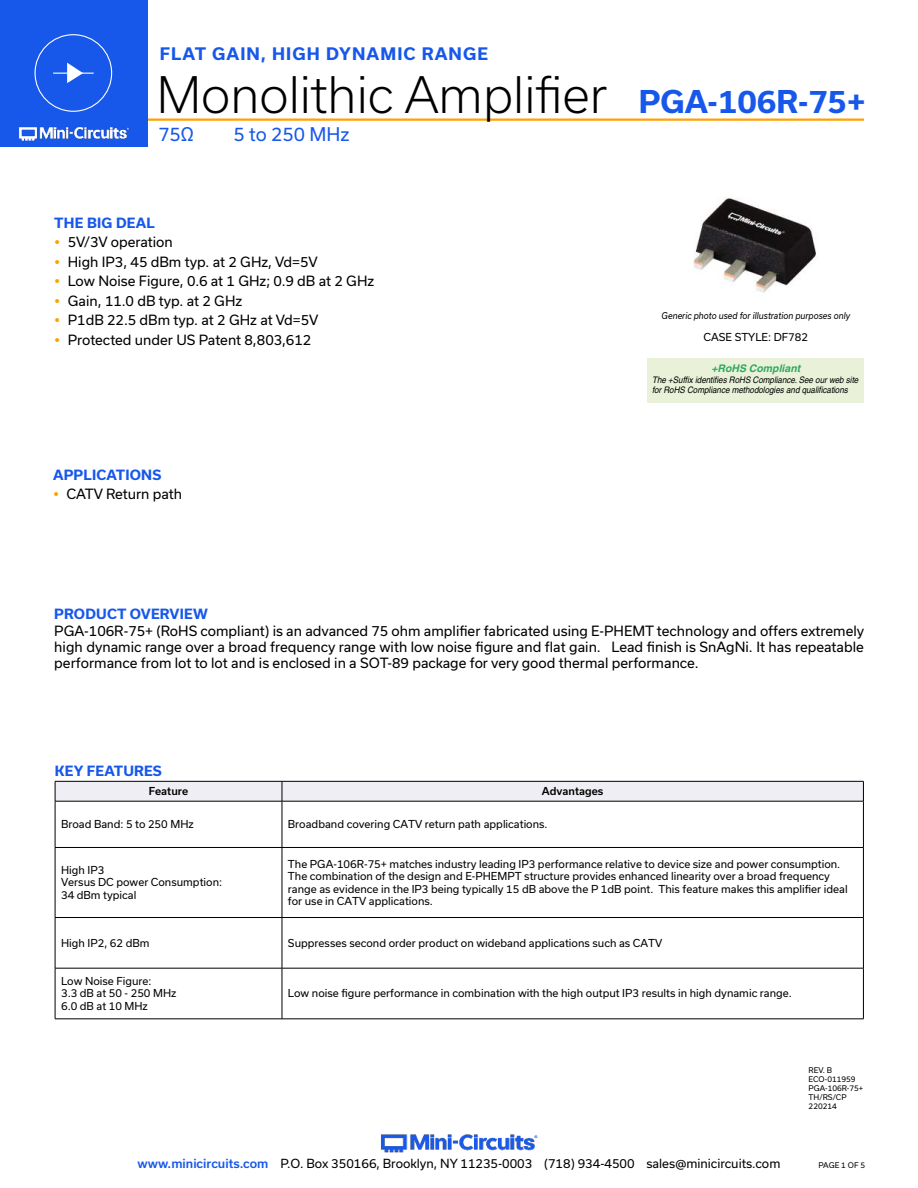
<style>
.page{position:relative;width:918px;height:1188px;background:#fff}
.page>*{position:absolute;margin:0;border:0;box-sizing:border-box;transform-origin:0 0}
.t1{font:300 48px "Usual";color:#000}
.t2{font:700 30px "Usual";color:#1758ea}
.t3{font:18px "Usual";color:#1758ea}
.t4{font:700 16.5px "Usual";letter-spacing:.065em;color:#1758ea}
.t5{font:13.5px/19.5px "Usual";color:#000;text-align:justify}
.t6{font:700 13.5px "Usual";letter-spacing:.015em;color:#1758ea}
.t7{font:12px "Usual";color:#000}
.t8{font:10.5px/12.6px "Usual";color:#000}
.t9{font:500 10.5px "Usual";color:#000}
.t10{font:italic 700 10.5px "Helvetica";color:rgb(0 147 68/.8)}
.t11{font:italic 9px/10.8px "Helvetica";color:#000;scale:.9 1}
.t12{font:italic 9px "Usual";color:#000;scale:.9 1}
.t13{font:7.5px/9px "Usual";color:#000}
.s1{font-weight:500;color:#1758ea}
</style>
<div class="page">
<hr style="left:129px;top:118px;width:735px;height:3px;background:#ffa200">
<div style="left:0;top:0;width:147px;height:147px;background:#1758ea"></div>
<hr style="left:917px;top:0;width:1px;height:147px;background:#1758ea">
<img style="left:19px;top:126px;width:110px;height:15px">
<div style="left:35px;top:34px;width:77px;height:78px;border:1px solid #fff;border-radius:50%"></div>
<hr style="left:53px;top:73px;width:41px;height:1px;background:#fff">
<svg style="left:67px;top:63px;width:16px;height:20px"></svg>
<img style="left:381px;top:1134px;width:157px;height:19px">
<svg style="left:55px;top:781px;width:809px;height:20px;background:#dfdfe5"></svg>
<hr style="left:55px;top:801px;width:227px;height:1px;background:#000">
<hr style="left:55px;top:801px;width:1px;height:46px;background:#000">
<hr style="left:282px;top:801px;width:582px;height:1px;background:#000">
<hr style="left:282px;top:801px;width:1px;height:46px;background:#000">
<hr style="left:863px;top:801px;width:1px;height:46px;background:#000">
<hr style="left:55px;top:847px;width:227px;height:1px;background:#000">
<hr style="left:55px;top:848px;width:1px;height:69px;background:#000">
<hr style="left:282px;top:847px;width:582px;height:1px;background:#000">
<hr style="left:282px;top:848px;width:1px;height:69px;background:#000">
<hr style="left:863px;top:848px;width:1px;height:69px;background:#000">
<hr style="left:55px;top:917px;width:227px;height:1px;background:#000">
<hr style="left:55px;top:918px;width:1px;height:50px;background:#000">
<hr style="left:282px;top:917px;width:582px;height:1px;background:#000">
<hr style="left:282px;top:918px;width:1px;height:50px;background:#000">
<hr style="left:863px;top:918px;width:1px;height:50px;background:#000">
<hr style="left:55px;top:968px;width:227px;height:1px;background:#000">
<hr style="left:55px;top:968px;width:1px;height:51px;background:#000">
<hr style="left:282px;top:968px;width:582px;height:1px;background:#000">
<hr style="left:282px;top:968px;width:1px;height:51px;background:#000">
<hr style="left:863px;top:968px;width:1px;height:51px;background:#000">
<hr style="left:55px;top:1019px;width:227px;height:1px;background:#000">
<hr style="left:282px;top:1019px;width:582px;height:1px;background:#000">
<div style="left:648px;top:358px;width:216px;height:45px;background:#e9f2d8"></div>
<img style="left:693px;top:198px;width:124px;height:95px">
<h3 class="t4" style="left:160px;top:48px;width:330px">FLAT GAIN, HIGH DYNAMIC RANGE</h3>
<h1 class="t1" style="left:157px;top:76px;width:452px">Monolithic Amplifier</h1>
<h3 class="t3" style="left:158px;top:126px;width:37px">75Ω</h3>
<h3 class="t3" style="left:234px;top:126px;width:118px">5 to 250 MHz</h3>
<p class="t6" style="left:54px;top:216px;width:102px">THE BIG DEAL</p>
<p class="t5" style="left:68px;top:234px;width:308px;text-align:left">5V/3V operation<br>High IP3, 45 dBm typ. at 2 GHz, Vd=5V<br>Low Noise Figure, 0.6 at 1 GHz; 0.9 dB at 2 GHz<br>Gain, 11.0 dB typ. at 2 GHz<br>P1dB 22.5 dBm typ. at 2 GHz at Vd=5V<br>Protected under US Patent 8,803,612</p>
<p class="t6" style="left:53px;top:468px;width:110px">APPLICATIONS</p>
<p class="t5" style="left:67px;top:485px;width:117px">CATV Return path</p>
<h2 class="t2" style="left:639px;top:85px;width:228px">PGA-106R-75+</h2>
<p class="t12" style="left:662px;top:312px;width:211px">Generic photo used for illustration purposes only</p>
<p class="t8" style="left:704px;top:331px;width:106px">CASE STYLE: DF782</p>
<p class="t10" style="left:711px;top:364px;width:93px">+RoHS Compliant</p>
<p class="t11" style="left:652px;top:375px;width:232px">The +Suffix identifies RoHS Compliance.See our web site for RoHS Compliance methodologies and qualifications</p>
<p class="t6" style="left:54px;top:608px;width:155px">PRODUCT OVERVIEW</p>
<p class="t5" style="left:54px;top:623px;width:812px;line-height:16.2px">PGA-106R-75+ (RoHS compliant) is an advanced 75 ohm amplifier fabricated using E-PHEMT technology and offers extremely high dynamic range over a broad frequency range with low noise figure and flat gain. Lead finish is SnAgNi. It has repeatable performance from lot to lot and is enclosed in a SOT-89 package for very good thermal performance.</p>
<p class="t6" style="left:55px;top:765px;width:108px">KEY FEATURES</p>
<p class="t9" style="left:149px;top:787px;width:41px">Feature</p>
<p class="t9" style="left:542px;top:787px;width:63px">Advantages</p>
<p class="t8" style="left:61px;top:819px;width:134px">Broad Band: 5 to 250 MHz</p>
<p class="t8" style="left:288px;top:819px;width:261px">Broadband covering CATV return path applications.</p>
<p class="t8" style="left:61px;top:864px;width:163px">High IP3<br>Versus DC power Consumption:<br>34 dBm typical</p>
<p class="t8" style="left:288px;top:858px;width:561px">The PGA-106R-75+ matches industry leading IP3 performance relative to device size and power consumption.<br>The combination of the design and E-PHEMPT structure provides enhanced linearity over a broad frequency range as evidence in the IP3 being typically 15 dB above the P 1dB point. This feature makes this amplifier ideal for use in CATV applications.</p>
<p class="t8" style="left:61px;top:937px;width:90px">High IP2, 62 dBm</p>
<p class="t8" style="left:288px;top:937px;width:376px">Suppresses second order product on wideband applications such as CATV</p>
<p class="t8" style="left:61px;top:975px;width:117px">Low Noise Figure:<br>3.3 dB at 50 - 250 MHz<br>6.0 dB at 10 MHz</p>
<p class="t8" style="left:288px;top:988px;width:505px">Low noise figure performance in combination with the high output IP3 results in high dynamic range.</p>
<p class="t13" style="left:809px;top:1066px;width:56px">REV. B<br>ECO-011959<br>PGA-106R-75+<br>TH/RS/CP<br>220214</p>
<p class="t7" style="left:138px;top:1159px;width:644px"><span class="s1">www.minicircuits.com</span> P.O. Box 350166, Brooklyn, NY 11235-0003 (718) 934-4500 sales@minicircuits.com</p>
<p class="t13" style="left:819px;top:1161px;width:48px">PAGE 1 OF 5</p>
</div>
